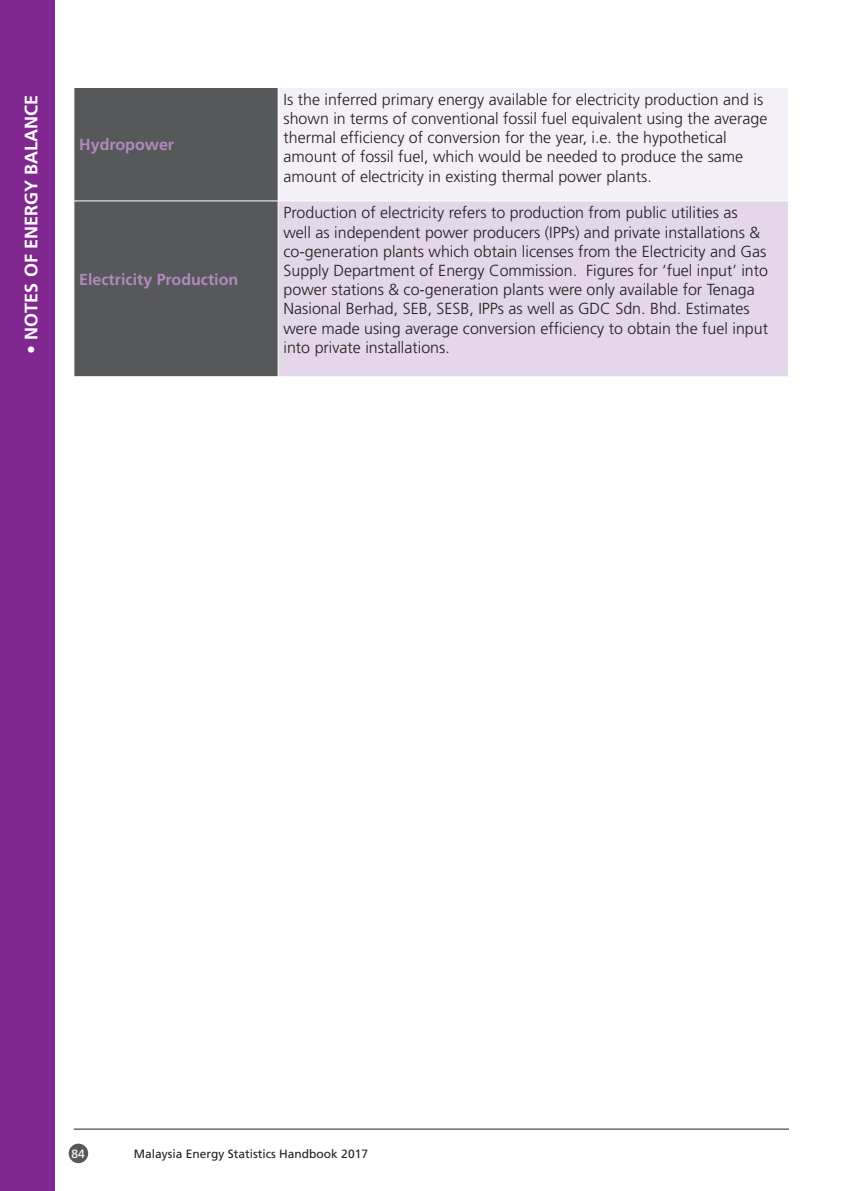
<style>
.page{position:relative;width:851px;height:1191px;background:#fff}
.page>*{position:absolute;margin:0;border:0;box-sizing:border-box;transform-origin:0 0}
.t1{font:700 18px "Frutiger";color:#fff}
.t2{font:300 16px/19.2px "Frutiger";color:#231f20}
.t3{font:700 16px "Frutiger";color:#b389be}
.t4{font:12px "Frutiger";color:#231f20}
.t5{font:12px "Frutiger";color:#fff}
</style>
<div class="page">
<div style="left:69px;top:1143px;width:19px;height:20px;background:#57585a;border-radius:50%"></div>
<div style="left:0;top:0;width:55px;height:1191px;background:#812890"></div>
<hr style="left:74px;top:1128px;width:776px;height:1px;background:#231f20">
<div style="left:789px;top:1107px;width:61px;height:83px;background:#fff"></div>
<div style="left:75px;top:88px;width:203px;height:288px;background:#57585a"></div>
<div style="left:278px;top:87px;width:510px;height:114px;background:#f4f0f7"></div>
<div style="left:278px;top:201px;width:510px;height:176px;background:#e3d7e9"></div>
<hr style="left:74px;top:201px;width:204px;height:1px;background:#fff">
<hr style="left:278px;top:87px;width:510px;height:1px;background:#fff">
<hr style="left:278px;top:88px;width:1px;height:113px;background:#fff">
<hr style="left:278px;top:201px;width:1px;height:175px;background:#fff">
<hr style="left:278px;top:376px;width:510px;height:1px;background:#fff">
<hr style="left:278px;top:201px;width:510px;height:1px;background:#fff">
<p class="t1" style="left:21px;top:353px;width:260px;rotate:-90deg">• NOTES OF ENERGY BALANCE</p>
<p class="t3" style="left:79px;top:135px;width:96px">Hydropower</p>
<p class="t3" style="left:79px;top:270px;width:160px">Electricity Production</p>
<p class="t2" style="left:283px;top:90px;width:485px">Is the inferred primary energy available for electricity production and is shown in terms of conventional fossil fuel equivalent using the average thermal efficiency of conversion for the year, i.e. the hypothetical amount of fossil fuel, which would be needed to produce the same amount of electricity in existing thermal power plants.</p>
<p class="t2" style="left:283px;top:203px;width:486px">Production of electricity refers to production from public utilities as well as independent power producers (IPPs) and private installations &amp; co-generation plants which obtain licenses from the Electricity and Gas Supply Department of Energy Commission. Figures for ‘fuel input’ into power stations &amp; co-generation plants were only available for Tenaga Nasional Berhad, SEB, SESB, IPPs as well as GDC Sdn. Bhd. Estimates were made using average conversion efficiency to obtain the fuel input into private installations.</p>
<p class="t5" style="left:72px;top:1146px;width:15px">84</p>
<p class="t4" style="left:134px;top:1146px;width:236px">Malaysia Energy Statistics Handbook 2017</p>
</div>
